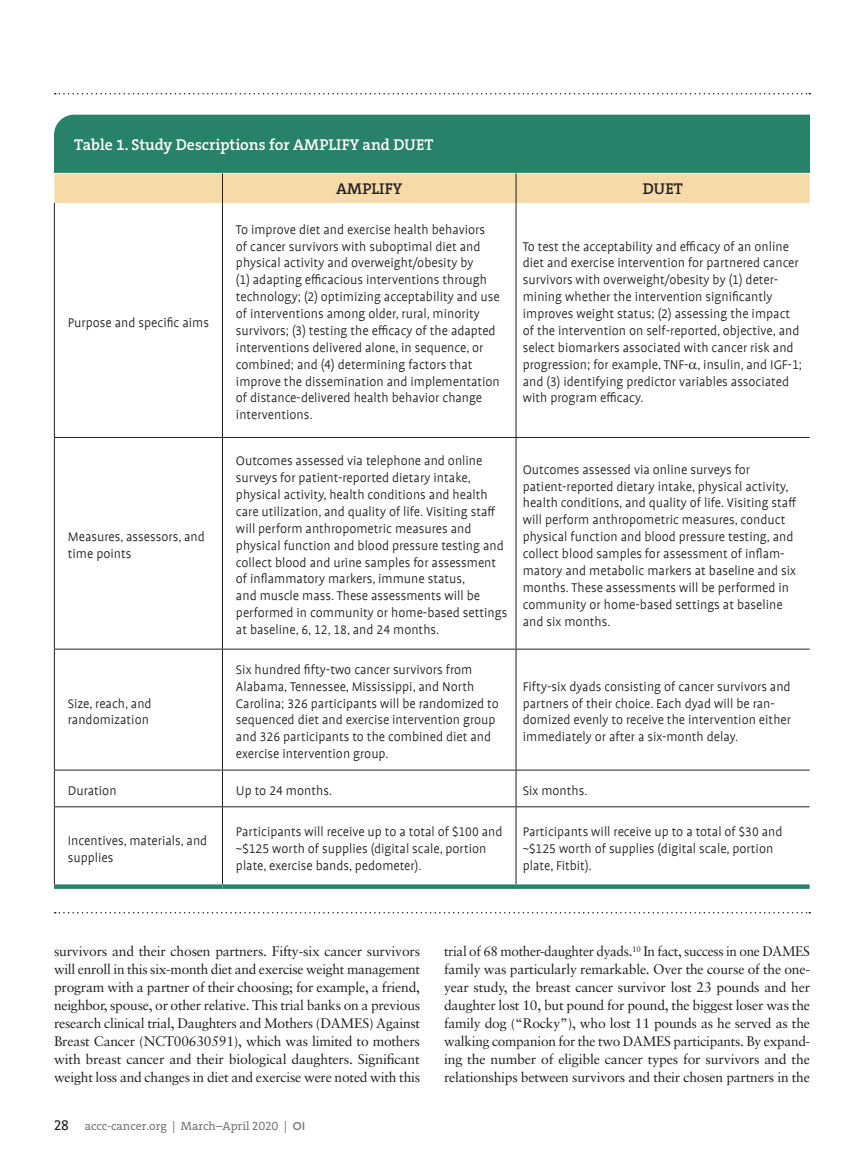
<style>
.page{position:relative;width:864px;height:1161px;background:#fff}
.page>*{position:absolute;margin:0;border:0;box-sizing:border-box;transform-origin:0 0}
.Table_Fig_Title__2_6{font:600 15.75px "The Serif B W6";color:#fff}
.Table_Fig_Title__2_6-2{font:600 15.75px "The Serif B W6";color:#231f20}
.t1{font:300 14.25px/16.8px "Profile Offc";color:#231f20}
.t2{font:14.25px "The Serif Caps";color:#231f20}
.Body_Indent{font:13.8px/18px "Sabon";letter-spacing:-.015em;color:#231f20;text-align:justify}
.t3{font:12px "The Serif B W5 Plain";color:#76787b}
.s1{font-family:"The Serif Caps"}
.s2{font-family:"Gotham";font-weight:500;font-size:11.25px}
</style>
<div class="page">
<div style="left:54px;top:115px;width:756px;height:58px;background:#288269"></div>
<div style="left:54px;top:173px;width:756px;height:30px;background:#f6daa8"></div>
<hr style="left:516px;top:173px;width:1px;height:30px;background:#231f20">
<hr style="left:516px;top:203px;width:1px;height:234px;background:#231f20">
<hr style="left:516px;top:438px;width:1px;height:211px;background:#231f20">
<hr style="left:516px;top:770px;width:1px;height:36px;background:#231f20">
<hr style="left:516px;top:807px;width:1px;height:77px;background:#231f20">
<hr style="left:54px;top:437px;width:168px;height:1px;background:#231f20">
<hr style="left:222px;top:437px;width:294px;height:1px;background:#231f20">
<hr style="left:516px;top:437px;width:294px;height:1px;background:#231f20">
<hr style="left:222px;top:770px;width:1px;height:36px;background:#231f20">
<hr style="left:54px;top:806px;width:168px;height:1px;background:#231f20">
<hr style="left:222px;top:806px;width:294px;height:1px;background:#231f20">
<hr style="left:516px;top:806px;width:294px;height:1px;background:#231f20">
<hr style="left:54px;top:770px;width:168px;height:1px;background:#231f20">
<hr style="left:222px;top:770px;width:294px;height:1px;background:#231f20">
<hr style="left:516px;top:770px;width:294px;height:1px;background:#231f20">
<hr style="left:222px;top:807px;width:1px;height:77px;background:#231f20">
<hr style="left:54px;top:649px;width:168px;height:1px;background:#231f20">
<hr style="left:222px;top:649px;width:294px;height:1px;background:#231f20">
<hr style="left:222px;top:650px;width:1px;height:120px;background:#231f20">
<hr style="left:516px;top:649px;width:294px;height:1px;background:#231f20">
<hr style="left:516px;top:650px;width:1px;height:120px;background:#231f20">
<div style="left:54px;top:884px;width:168px;height:5px;background:#288269"></div>
<div style="left:222px;top:884px;width:294px;height:5px;background:#288269"></div>
<div style="left:516px;top:884px;width:294px;height:5px;background:#288269"></div>
<hr style="left:222px;top:173px;width:1px;height:30px;background:#231f20">
<hr style="left:222px;top:203px;width:1px;height:234px;background:#231f20">
<hr style="left:54px;top:203px;width:1px;height:234px;background:#231f20">
<hr style="left:54px;top:438px;width:1px;height:211px;background:#231f20">
<hr style="left:54px;top:650px;width:1px;height:120px;background:#231f20">
<hr style="left:54px;top:770px;width:1px;height:36px;background:#231f20">
<hr style="left:54px;top:807px;width:1px;height:77px;background:#231f20">
<hr style="left:222px;top:438px;width:1px;height:211px;background:#231f20">
<svg style="left:55px;top:93px;width:755px;height:1px"></svg>
<svg style="left:55px;top:912px;width:755px;height:2px"></svg>
<p class="Table_Fig_Title__2_6" style="left:74px;top:134px;width:361px">Table 1. Study Descriptions for AMPLIFY and DUET</p>
<p class="Table_Fig_Title__2_6-2" style="left:336px;top:178px;width:67px">AMPLIFY</p>
<p class="Table_Fig_Title__2_6-2" style="left:643px;top:178px;width:42px">DUET</p>
<p class="t1" style="left:68px;top:315px;width:143px">Purpose and specific aims</p>
<p class="t1" style="left:68px;top:529px;width:138px">Measures, assessors, and time points</p>
<p class="t1" style="left:68px;top:696px;width:85px">Size, reach, and randomization</p>
<p class="t1" style="left:236px;top:222px;width:265px">To improve diet and exercise health behaviors of cancer survivors with suboptimal diet and physical activity and overweight/obesity by<br>(1) adapting efficacious interventions through technology; (2) optimizing acceptability and use of interventions among older, rural, minority survivors; (3) testing the efficacy of the adapted interventions delivered alone, in sequence, or combined; and (4) determining factors that improve the dissemination and implementation of distance-delivered health behavior change interventions.</p>
<p class="t1" style="left:523px;top:239px;width:281px">To test the acceptability and efficacy of an online diet and exercise intervention for partnered cancer survivors with overweight/obesity by (1) deter&shy;mining whether the intervention significantly improves weight status; (2) assessing the impact of the intervention on self-reported, objective, and select biomarkers associated with cancer risk and progression; for example, TNF- , insulin, and IGF-1; and (3) identifying predictor variables associated with program efficacy.</p>
<p class="t1" style="left:236px;top:453px;width:273px">Outcomes assessed via telephone and online surveys for patient-reported dietary intake, physical activity, health conditions and health care utilization, and quality of life. Visiting staff will perform anthropometric measures and physical function and blood pressure testing and collect blood and urine samples for assessment of inflammatory markers, immune status,<br>and muscle mass. These assessments will be performed in community or home-based settings at baseline, 6, 12, 18, and 24 months.</p>
<p class="t1" style="left:523px;top:462px;width:275px">Outcomes assessed via online surveys for patient-reported dietary intake, physical activity, health conditions, and quality of life. Visiting staff will perform anthropometric measures, conduct physical function and blood pressure testing, and collect blood samples for assessment of inflam&shy;matory and metabolic markers at baseline and six months. These assessments will be performed in community or home-based settings at baseline and six months.</p>
<p class="t1" style="left:236px;top:662px;width:264px">Six hundred fifty-two cancer survivors from Alabama, Tennessee, Mississippi, and North Carolina; 326 participants will be randomized to sequenced diet and exercise intervention group and 326 participants to the combined diet and exercise intervention group.</p>
<p class="t1" style="left:523px;top:679px;width:270px">Fifty-six dyads consisting of cancer survivors and partners of their choice. Each dyad will be ran&shy;domized evenly to receive the intervention either immediately or after a six-month delay.</p>
<p class="t1" style="left:68px;top:783px;width:50px">Duration</p>
<p class="t1" style="left:236px;top:783px;width:98px">Up to 24 months.</p>
<p class="t1" style="left:523px;top:783px;width:66px">Six months.</p>
<p class="t1" style="left:68px;top:833px;width:141px">Incentives, materials, and supplies</p>
<p class="t1" style="left:236px;top:824px;width:268px">Participants will receive up to a total of $100 and ~$125 worth of supplies (digital scale, portion plate, exercise bands, pedometer).</p>
<p class="t1" style="left:523px;top:824px;width:261px">Participants will receive up to a total of $30 and ~$125 worth of supplies (digital scale, portion plate, Fitbit).</p>
<p class="Body_Indent" style="left:54px;top:942px;width:368px">survivors and their chosen partners. Fifty-six cancer survivors will enroll in this six-month diet and exercise weight management program with a partner of their choosing; for example, a friend, neighbor, spouse, or other relative. This trial banks on a previous research clinical trial, Daughters and Mothers (DAMES) Against Breast Cancer (NCT00630591), which was limited to mothers with breast cancer and their biological daughters. Significant weight loss and changes in diet and exercise were noted with this</p>
<p class="t2" style="left:54px;top:1113px;width:17px">28</p>
<p class="t3" style="left:85px;top:1118px;width:222px">accc-cancer.org | March–April <span class="s1">2020</span> | <span class="s2">OI</span></p>
<p class="Body_Indent" style="left:444px;top:942px;width:368px">trial of 68 mother-daughter dyads.<sup>10</sup> In fact, success in one DAMES family was particularly remarkable. Over the course of the one&shy;year study, the breast cancer survivor lost 23 pounds and her daughter lost 10, but pound for pound, the biggest loser was the family dog (“Rocky”), who lost 11 pounds as he served as the walking companion for the two DAMES participants. By expand&shy;ing the number of eligible cancer types for survivors and the relationships between survivors and their chosen partners in the</p>
</div>
